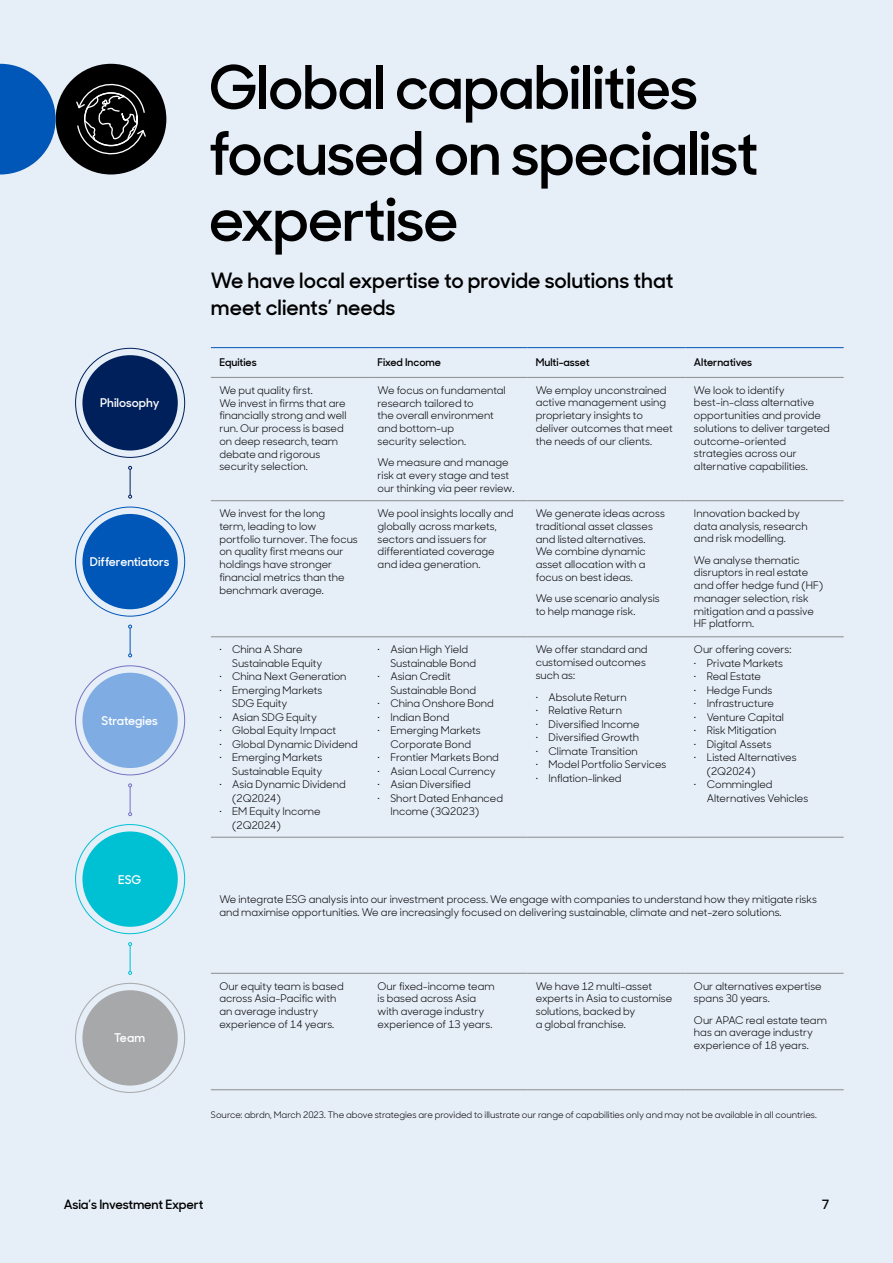
<style>
.page{position:relative;width:893px;height:1263px;background:#e6eef8}
.page>*{position:absolute;margin:0;border:0;box-sizing:border-box;transform-origin:0 0}
.t1{font:600 60px/66px "Sharp Sans Display No 1";letter-spacing:-.02em;color:#000}
.t2{font:600 21px/27px "Sharp Sans Display No 1";color:#000}
.t3{font:600 12.75px "Sharp Sans Display No 1";letter-spacing:-.01em;color:#000}
.t4{font:600 12px "Sharp Sans Display No 1";color:#fff}
.t5{font:10.5px/12.8px "Sharp Sans Display No 1";color:#000}
.t6{font:600 10.5px "Sharp Sans Display No 1";color:#000}
.t7{font:9px "Sharp Sans Display No 1";color:#000}
</style>
<div class="page">
<hr style="left:211px;top:1089px;width:158px;height:1px;background:#898d8d">
<hr style="left:369px;top:1089px;width:158px;height:1px;background:#898d8d">
<hr style="left:527px;top:1089px;width:158px;height:1px;background:#898d8d">
<hr style="left:685px;top:1089px;width:159px;height:1px;background:#898d8d">
<hr style="left:211px;top:377px;width:158px;height:1px;background:#898d8d">
<hr style="left:369px;top:377px;width:158px;height:1px;background:#898d8d">
<hr style="left:527px;top:377px;width:158px;height:1px;background:#898d8d">
<hr style="left:685px;top:377px;width:159px;height:1px;background:#898d8d">
<hr style="left:211px;top:500px;width:158px;height:1px;background:#898d8d">
<hr style="left:369px;top:500px;width:158px;height:1px;background:#898d8d">
<hr style="left:527px;top:500px;width:158px;height:1px;background:#898d8d">
<hr style="left:685px;top:500px;width:159px;height:1px;background:#898d8d">
<hr style="left:211px;top:636px;width:158px;height:1px;background:#898d8d">
<hr style="left:369px;top:636px;width:158px;height:1px;background:#898d8d">
<hr style="left:527px;top:636px;width:158px;height:1px;background:#898d8d">
<hr style="left:685px;top:636px;width:159px;height:1px;background:#898d8d">
<hr style="left:211px;top:837px;width:158px;height:1px;background:#898d8d">
<hr style="left:369px;top:837px;width:158px;height:1px;background:#898d8d">
<hr style="left:527px;top:837px;width:158px;height:1px;background:#898d8d">
<hr style="left:685px;top:837px;width:159px;height:1px;background:#898d8d">
<hr style="left:211px;top:973px;width:158px;height:1px;background:#898d8d">
<hr style="left:369px;top:973px;width:158px;height:1px;background:#898d8d">
<hr style="left:527px;top:973px;width:158px;height:1px;background:#898d8d">
<hr style="left:685px;top:973px;width:159px;height:1px;background:#898d8d">
<hr style="left:211px;top:347px;width:158px;height:1px;background:#0057b7">
<hr style="left:369px;top:347px;width:158px;height:1px;background:#0057b7">
<hr style="left:527px;top:347px;width:158px;height:1px;background:#0057b7">
<hr style="left:685px;top:347px;width:159px;height:1px;background:#0057b7">
<svg style="left:128px;top:466px;width:4px;height:32px"></svg>
<div style="left:82px;top:355px;width:96px;height:95px;background:#00205b;border-radius:50%"></div>
<div style="left:82px;top:514px;width:96px;height:95px;background:#0057b7;border-radius:50%"></div>
<div style="left:82px;top:831px;width:96px;height:96px;background:#00c1d4;border-radius:50%"></div>
<div style="left:82px;top:990px;width:96px;height:95px;background:#a7a8a9;border-radius:50%"></div>
<div style="left:82px;top:673px;width:96px;height:95px;background:#7fade3;border-radius:50%"></div>
<svg style="left:128px;top:625px;width:4px;height:32px"></svg>
<svg style="left:128px;top:783px;width:4px;height:33px"></svg>
<svg style="left:128px;top:942px;width:4px;height:33px"></svg>
<div style="left:56px;top:64px;width:110px;height:110px;background:#000;border-radius:50%"></div>
<svg style="left:76px;top:83px;width:70px;height:72px"></svg>
<svg style="left:0;top:64px;width:56px;height:110px"></svg>
<h1 class="t1" style="left:209px;top:50px;width:551px">Global capabilities focused on specialist expertise</h1>
<p class="t4" style="left:100px;top:394px;width:61px">Philosophy</p>
<p class="t4" style="left:90px;top:552px;width:81px">Differentiators</p>
<p class="t4" style="left:102px;top:711px;width:58px">Strategies</p>
<p class="t4" style="left:118px;top:870px;width:24px">ESG</p>
<p class="t4" style="left:114px;top:1029px;width:32px">Team</p>
<h2 class="t2" style="left:211px;top:266px;width:464px">We have local expertise to provide solutions that meet clients’ needs</h2>
<p class="t6" style="left:219px;top:354px;width:39px">Equities</p>
<p class="t6" style="left:378px;top:354px;width:65px">Fixed Income</p>
<p class="t6" style="left:536px;top:354px;width:55px">Multi-asset</p>
<p class="t6" style="left:694px;top:354px;width:60px">Alternatives</p>
<p class="t5" style="left:219px;top:383px;width:129px">We put quality first.<br>We invest in firms that are financially strong and well run. Our process is based on deep research, team debate and rigorous security selection.</p>
<p class="t5" style="left:378px;top:383px;width:129px">We focus on fundamental research tailored to<br>the overall environment and bottom-up<br>security selection.</p>
<p class="t5" style="left:536px;top:383px;width:139px">We employ unconstrained active management using proprietary insights to deliver outcomes that meet the needs of our clients.</p>
<p class="t5" style="left:694px;top:383px;width:137px">We look to identify best-in-class alternative opportunities and provide solutions to deliver targeted outcome-oriented strategies across our alternative capabilities.</p>
<p class="t5" style="left:378px;top:455px;width:138px">We measure and manage risk at every stage and test our thinking via peer review.</p>
<p class="t5" style="left:219px;top:506px;width:140px">We invest for the long<br>term, leading to low portfolio turnover. The focus on quality first means our holdings have stronger financial metrics than the benchmark average.</p>
<p class="t5" style="left:378px;top:506px;width:137px">We pool insights locally and globally across markets, sectors and issuers for differentiated coverage and idea generation.</p>
<p class="t5" style="left:536px;top:506px;width:131px">We generate ideas across traditional asset classes and listed alternatives.<br>We combine dynamic asset allocation with a focus on best ideas.</p>
<p class="t5" style="left:536px;top:591px;width:125px">We use scenario analysis to help manage risk.</p>
<p class="t5" style="left:219px;top:642px;width:85px"><sup>.</sup> China A Share</p>
<p class="t5" style="left:232px;top:655px;width:92px">Sustainable Equity</p>
<p class="t5" style="left:219px;top:669px;width:129px"><sup>.</sup> China Next Generation</p>
<p class="t5" style="left:219px;top:682px;width:105px"><sup>.</sup> Emerging Markets</p>
<p class="t5" style="left:232px;top:696px;width:57px">SDG Equity</p>
<p class="t5" style="left:219px;top:710px;width:99px"><sup>.</sup> Asian SDG Equity</p>
<p class="t5" style="left:219px;top:723px;width:118px"><sup>.</sup> Global Equity Impact</p>
<p class="t5" style="left:219px;top:737px;width:140px"><sup>.</sup> Global Dynamic Dividend</p>
<p class="t5" style="left:219px;top:750px;width:105px"><sup>.</sup> Emerging Markets</p>
<p class="t5" style="left:232px;top:764px;width:92px">Sustainable Equity</p>
<p class="t5" style="left:219px;top:777px;width:128px"><sup>.</sup> Asia Dynamic Dividend</p>
<p class="t5" style="left:232px;top:791px;width:50px">(2Q2024)</p>
<p class="t5" style="left:219px;top:804px;width:103px"><sup>.</sup> EM Equity Income</p>
<p class="t5" style="left:232px;top:818px;width:50px">(2Q2024)</p>
<p class="t5" style="left:378px;top:642px;width:92px"><sup>.</sup> Asian High Yield</p>
<p class="t5" style="left:390px;top:656px;width:87px">Sustainable Bond</p>
<p class="t5" style="left:378px;top:669px;width:75px"><sup>.</sup> Asian Credit</p>
<p class="t5" style="left:390px;top:683px;width:87px">Sustainable Bond</p>
<p class="t5" style="left:378px;top:696px;width:118px"><sup>.</sup> China Onshore Bond</p>
<p class="t5" style="left:378px;top:710px;width:73px"><sup>.</sup> Indian Bond</p>
<p class="t5" style="left:378px;top:723px;width:105px"><sup>.</sup> Emerging Markets</p>
<p class="t5" style="left:390px;top:737px;width:82px">Corporate Bond</p>
<p class="t5" style="left:378px;top:750px;width:123px"><sup>.</sup> Frontier Markets Bond</p>
<p class="t5" style="left:378px;top:764px;width:120px"><sup>.</sup> Asian Local Currency</p>
<p class="t5" style="left:378px;top:777px;width:95px"><sup>.</sup> Asian Diversified</p>
<p class="t5" style="left:378px;top:791px;width:127px"><sup>.</sup> Short Dated Enhanced</p>
<p class="t5" style="left:390px;top:804px;width:90px">Income (3Q2023)</p>
<p class="t5" style="left:536px;top:642px;width:113px">We offer standard and customised outcomes such as:</p>
<p class="t5" style="left:536px;top:689px;width:132px;line-height:13.5px"><sup>.</sup> Absolute Return<br><sup>.</sup> Relative Return<br><sup>.</sup> Diversified Income<br><sup>.</sup> Diversified Growth<br><sup>.</sup> Climate Transition<br><sup>.</sup> Model Portfolio Services <sup>.</sup> Inflation-linked</p>
<p class="t5" style="left:694px;top:506px;width:115px">Innovation backed by data analysis, research and risk modelling.</p>
<p class="t5" style="left:694px;top:553px;width:131px">We analyse thematic disruptors in real estate and offer hedge fund (HF) manager selection, risk mitigation and a passive<br>HF platform.</p>
<p class="t5" style="left:694px;top:642px;width:99px">Our offering covers:</p>
<p class="t5" style="left:694px;top:656px;width:91px"><sup>.</sup> Private Markets</p>
<p class="t5" style="left:694px;top:669px;width:69px"><sup>.</sup> Real Estate</p>
<p class="t5" style="left:694px;top:683px;width:80px"><sup>.</sup> Hedge Funds</p>
<p class="t5" style="left:694px;top:696px;width:82px"><sup>.</sup> Infrastructure</p>
<p class="t5" style="left:694px;top:710px;width:91px"><sup>.</sup> Venture Capital</p>
<p class="t5" style="left:694px;top:723px;width:84px"><sup>.</sup> Risk Mitigation</p>
<p class="t5" style="left:694px;top:737px;width:79px"><sup>.</sup> Digital Assets</p>
<p class="t5" style="left:694px;top:750px;width:104px"><sup>.</sup> Listed Alternatives</p>
<p class="t5" style="left:707px;top:764px;width:50px">(2Q2024)</p>
<p class="t5" style="left:694px;top:777px;width:80px"><sup>.</sup> Commingled</p>
<p class="t5" style="left:707px;top:791px;width:103px">Alternatives Vehicles</p>
<p class="t5" style="left:219px;top:892px;width:599px">We integrate ESG analysis into our investment process. We engage with companies to understand how they mitigate risks and maximise opportunities. We are increasingly focused on delivering sustainable, climate and net-zero solutions.</p>
<p class="t5" style="left:219px;top:979px;width:126px">Our equity team is based across Asia-Pacific with an average industry experience of 14 years.</p>
<p class="t5" style="left:378px;top:979px;width:119px">Our fixed-income team is based across Asia with average industry experience of 13 years.</p>
<p class="t5" style="left:536px;top:979px;width:138px">We have 12 multi-asset experts in Asia to customise solutions, backed by<br>a global franchise.</p>
<p class="t5" style="left:694px;top:979px;width:129px">Our alternatives expertise spans 30 years.</p>
<p class="t5" style="left:694px;top:1013px;width:135px">Our APAC real estate team has an average industry experience of 18 years.</p>
<p class="t7" style="left:211px;top:1107px;width:607px">Source: abrdn, March 2023. The above strategies are provided to illustrate our range of capabilities only and may not be available in all countries.</p>
<p class="t3" style="left:64px;top:1194px;width:141px">Asia’s Investment Expert</p>
<p class="t3" style="left:822px;top:1194px;width:9px">7</p>
</div>
